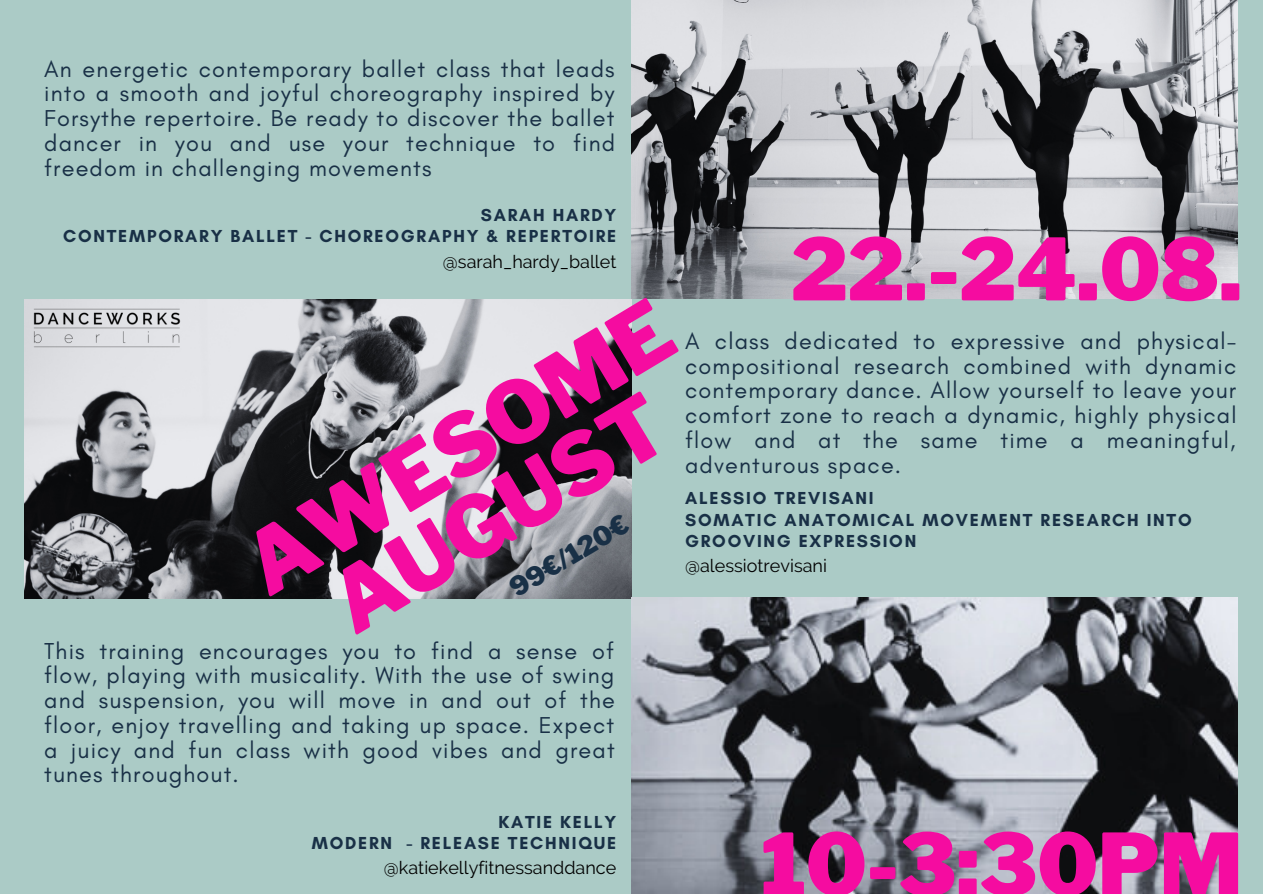
<style>
.page{position:relative;width:1263px;height:894px;background:#fff}
.page>*{position:absolute;margin:0;border:0;box-sizing:border-box;transform-origin:0 0}
.t1{font:900 85.05px/77.1px "Libre Franklin";letter-spacing:-.005em;color:#f50ca0;text-align:center}
.t2{font:900 26.55px "Libre Franklin";color:#193046}
.t3{font:23.4px/24.8px "Glacial Indifference";letter-spacing:.05em;color:#193046;text-align:justify}
.t4{font:18px "Raleway";color:#000}
.t5{font:700 17.7px/21.3px "Glacial Indifference";letter-spacing:.1em;color:#193046}
</style>
<div class="page">
<div style="left:0;top:0;width:1263px;height:893px;background:#abcbc6"></div>
<img style="left:631px;top:0;width:606px;height:298px">
<img style="left:25px;top:299px;width:606px;height:299px">
<img style="left:631px;top:597px;width:606px;height:296px">
<img style="left:26px;top:302px;width:161px;height:52px">
<p class="t3" style="left:44px;top:56px;width:572px">An energetic contemporary ballet class that leads into a smooth and joyful choreography inspired by Forsythe repertoire. Be ready to discover the ballet dancer in you and use your technique to find freedom in challenging movements</p>
<p class="t5" style="left:481px;top:204px;width:137px">SARAH HARDY</p>
<p class="t5" style="left:63px;top:225px;width:555px">CONTEMPORARY BALLET - CHOREOGRAPHY &amp; REPERTOIRE</p>
<p class="t1" style="left:791px;top:231px;width:453px">22.-24.08.</p>
<p class="t4" style="left:443px;top:251px;width:175px">@sarah_hardy_ballet</p>
<p class="t1" style="left:233px;top:538px;width:484px;rotate:-31deg">AWESOME<br>AUGUST</p>
<p class="t3" style="left:685px;top:328px;width:553px">A class dedicated to expressive and physical&shy;compositional research combined with dynamic contemporary dance. Allow yourself to leave your comfort zone to reach a dynamic, highly physical flow and at the same time a meaningful, adventurous space.</p>
<p class="t5" style="left:685px;top:487px;width:190px">ALESSIO TREVISANI</p>
<p class="t5" style="left:685px;top:508px;width:508px">SOMATIC ANATOMICAL MOVEMENT RESEARCH INTO<br>GROOVING EXPRESSION</p>
<p class="t2" style="left:504px;top:576px;width:135px;rotate:-31deg">99€/120€</p>
<p class="t4" style="left:685px;top:555px;width:143px">@alessiotrevisani</p>
<p class="t3" style="left:44px;top:637px;width:572px">This training encourages you to find a sense of flow, playing with musicality. With the use of swing and suspension, you will move in and out of the floor, enjoy travelling and taking up space. Expect a juicy and fun class with good vibes and great tunes throughout.</p>
<p class="t5" style="left:498px;top:810px;width:119px">KATIE KELLY</p>
<p class="t5" style="left:312px;top:831px;width:306px">MODERN - RELEASE TECHNIQUE</p>
<p class="t4" style="left:384px;top:856px;width:234px">@katiekellyfitnessanddance</p>
<p class="t1" style="left:761px;top:826px;width:483px">10-3:30PM</p>
</div>
